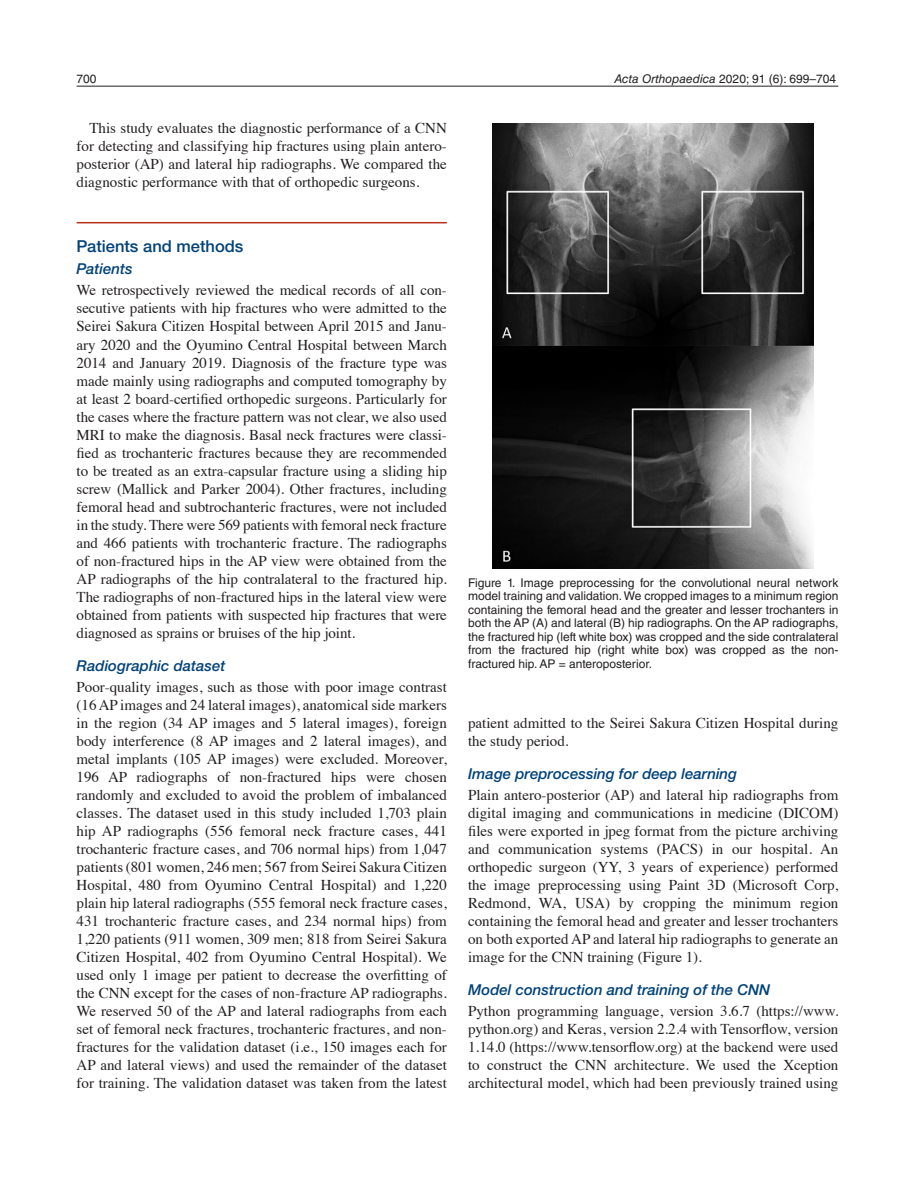
<style>
.page{position:relative;width:915px;height:1191px;background:#fff}
.page>*{position:absolute;margin:0;border:0;box-sizing:border-box;transform-origin:0 0}
.t1{font:500 16.5px "Helvetica Neue LTW1 G";color:#004279}
.t2{font:15px/18px "Times";color:#231f20;text-align:justify}
.t3{font:italic 500 15px "Helvetica Neue LTW1 G";color:#004279}
.t4{font:12px/13.5px "Helvetica LT Std";color:#231f20;text-align:justify}
.s1{font-style:italic}
</style>
<div class="page">
<hr style="left:77px;top:86px;width:761px;height:1px;background:#231f20">
<hr style="left:77px;top:222px;width:369px;height:1px;background:#bc2e18">
<img style="left:492px;top:123px;width:321px;height:445px">
<p class="t4" style="left:77px;top:72px;width:22px">700</p>
<p class="t4" style="left:614px;top:72px;width:223px"><span class="s1">Acta Orthopaedica</span> 2020; 91 (6): 699–704</p>
<p class="t2" style="left:77px;top:118px;width:371px;text-indent:13px">This study evaluates the diagnostic performance of a CNN for detecting and classifying hip fractures using plain antero&shy;posterior (AP) and lateral hip radiographs. We compared the diagnostic performance with that of orthopedic surgeons.</p>
<p class="t1" style="left:77px;top:236px;width:168px">Patients and methods</p>
<p class="t3" style="left:77px;top:260px;width:58px">Patients</p>
<p class="t2" style="left:77px;top:280px;width:372px">We retrospectively reviewed the medical records of all con&shy;secutive patients with hip fractures who were admitted to the Seirei Sakura Citizen Hospital between April 2015 and Janu&shy;ary 2020 and the Oyumino Central Hospital between March 2014 and January 2019. Diagnosis of the fracture type was made mainly using radiographs and computed tomography by at least 2 board-certified orthopedic surgeons. Particularly for the cases where the fracture pattern was not clear, we also used MRI to make the diagnosis. Basal neck fractures were classi&shy;fied as trochanteric fractures because they are recommended to be treated as an extra-capsular fracture using a sliding hip screw (Mallick and Parker 2004). Other fractures, including femoral head and subtrochanteric fractures, were not included in the study. There were 569 patients with femoral neck fracture and 466 patients with trochanteric fracture. The radiographs of non-fractured hips in the AP view were obtained from the AP radiographs of the hip contralateral to the fractured hip.<br>The radiographs of non-fractured hips in the lateral view were obtained from patients with suspected hip fractures that were diagnosed as sprains or bruises of the hip joint.</p>
<p class="t3" style="left:77px;top:656px;width:150px">Radiographic dataset</p>
<p class="t2" style="left:77px;top:676px;width:371px">Poor-quality images, such as those with poor image contrast (16 AP images and 24 lateral images), anatomical side markers in the region (34 AP images and 5 lateral images), foreign body interference (8 AP images and 2 lateral images), and metal implants (105 AP images) were excluded. Moreover, 196 AP radiographs of non-fractured hips were chosen randomly and excluded to avoid the problem of imbalanced classes. The dataset used in this study included 1,703 plain hip AP radiographs (556 femoral neck fracture cases, 441 trochanteric fracture cases, and 706 normal hips) from 1,047 patients (801 women, 246 men; 567 from Seirei Sakura Citizen Hospital, 480 from Oyumino Central Hospital) and 1,220 plain hip lateral radiographs (555 femoral neck fracture cases, 431 trochanteric fracture cases, and 234 normal hips) from 1,220 patients (911 women, 309 men; 818 from Seirei Sakura Citizen Hospital, 402 from Oyumino Central Hospital). We used only 1 image per patient to decrease the overfitting of the CNN except for the cases of non-fracture AP radiographs.<br>We reserved 50 of the AP and lateral radiographs from each set of femoral neck fractures, trochanteric fractures, and non&shy;fractures for the validation dataset (i.e., 150 images each for AP and lateral views) and used the remainder of the dataset for training. The validation dataset was taken from the latest</p>
<p class="t4" style="left:468px;top:575px;width:371px">Figure 1. Image preprocessing for the convolutional neural network model training and validation. We cropped images to a minimum region containing the femoral head and the greater and lesser trochanters in both the AP (A) and lateral (B) hip radiographs. On the AP radiographs, the fractured hip (left white box) was cropped and the side contralateral from the fractured hip (right white box) was cropped as the non&shy;fractured hip. AP = anteroposterior.</p>
<p class="t2" style="left:468px;top:712px;width:371px">patient admitted to the Seirei Sakura Citizen Hospital during the study period.</p>
<p class="t3" style="left:468px;top:764px;width:270px">Image preprocessing for deep learning</p>
<p class="t2" style="left:468px;top:784px;width:371px">Plain antero-posterior (AP) and lateral hip radiographs from digital imaging and communications in medicine (DICOM) files were exported in jpeg format from the picture archiving and communication systems (PACS) in our hospital. An orthopedic surgeon (YY, 3 years of experience) performed the image preprocessing using Paint 3D (Microsoft Corp, Redmond, WA, USA) by cropping the minimum region containing the femoral head and greater and lesser trochanters on both exported AP and lateral hip radiographs to generate an image for the CNN training (Figure 1).</p>
<p class="t3" style="left:468px;top:980px;width:303px">Model construction and training of the CNN</p>
<p class="t2" style="left:468px;top:1000px;width:371px">Python programming language, version 3.6.7 (https://www. python.org) and Keras, version 2.2.4 with Tensorflow, version 1.14.0 (https://www.tensorflow.org) at the backend were used to construct the CNN architecture. We used the Xception architectural model, which had been previously trained using</p>
</div>
